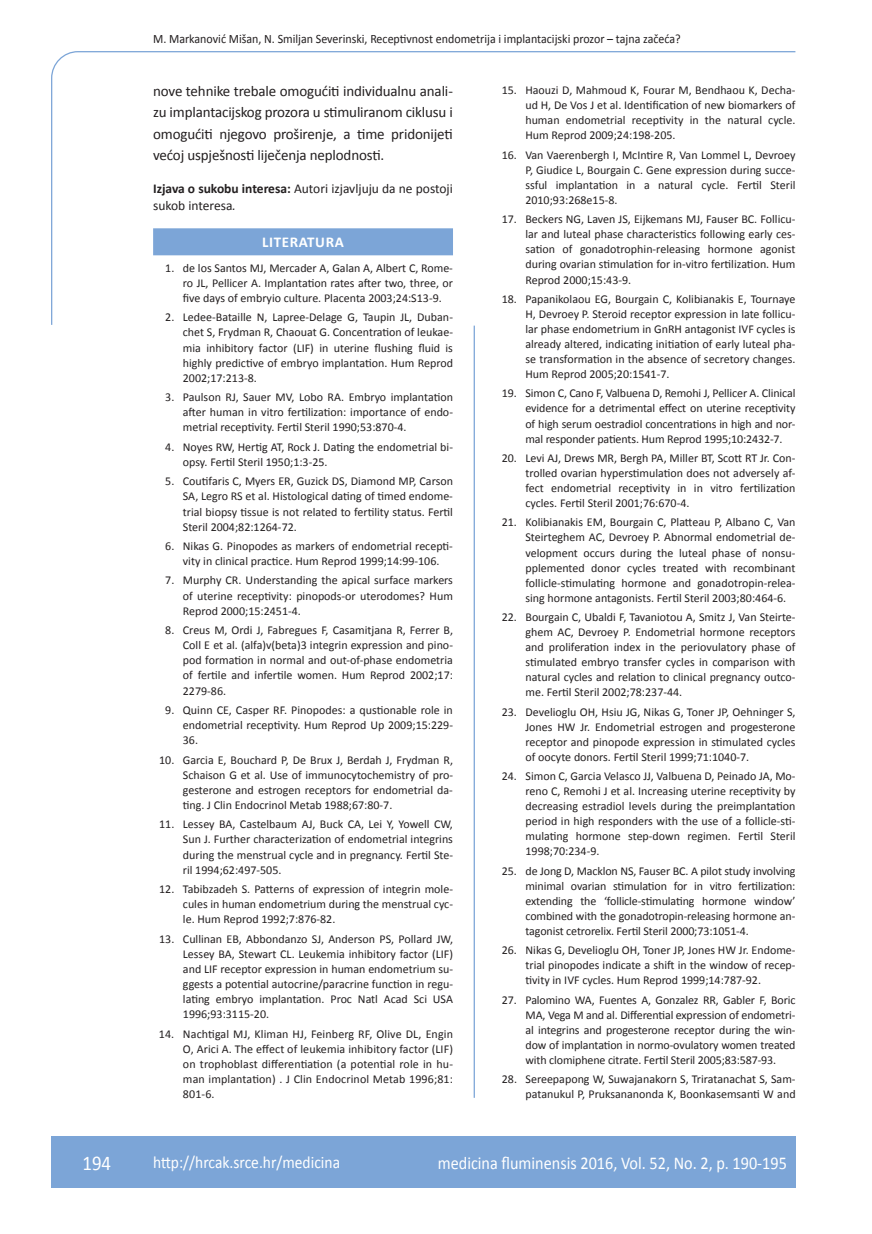
<style>
.page{position:relative;width:872px;height:1234px;background:#fff}
.page>*{position:absolute;margin:0;border:0;box-sizing:border-box;transform-origin:0 0}
.t1{font:21px "Calibri";color:#fff;scale:.9 1}
.t2{font:18px "Calibri";color:#fff;scale:.9 1}
.t3{font:17.25px "Calibri";color:#fff;scale:.9 1}
.t4{font:15px/21.1px "Calibri";letter-spacing:-.01em;color:#231f20;text-align:justify}
.t5{font:700 15px "Calibri";letter-spacing:.04em;color:#fff}
.t6{font:13.5px/16.6px "Calibri";color:#231f20}
.t7{font:12.75px "Calibri";color:#231f20;scale:.94 1}
.t8{font:12px/15px "Calibri";color:#231f20;text-align:justify}
.s1{font-weight:700}
.s2{font-style:italic}
</style>
<div class="page">
<svg style="left:51px;top:51px;width:745px;height:274px"></svg>
<hr style="left:473px;top:325px;width:2px;height:772px;background:#7ca5d7">
<div style="left:51px;top:1135px;width:744px;height:51px;background:#7ca5d7"></div>
<div style="left:153px;top:228px;width:300px;height:27px;background:#7ca5d7"></div>
<p class="t7" style="left:153px;top:30px;width:563px">M. Markanović Mišan, N. Smiljan Severinski, Receptivnost endometrija i implantacijski prozor – tajna začeća?</p>
<p class="t4" style="left:153px;top:80px;width:301px">nove tehnike trebale omogućiti individualnu anali&shy;zu implantacijskog prozora u stimuliranom ciklusu i omogućiti njegovo proširenje, a time pridonijeti većoj uspješnosti liječenja neplodnosti.</p>
<p class="t6" style="left:153px;top:180px;width:301px"><span class="s1">Izjava o sukobu interesa:</span> Autori izjavljuju da ne postoji sukob interesa<span class="s2">.</span></p>
<p class="t5" style="left:262px;top:233px;width:83px">LITERATURA</p>
<p class="t8" style="left:183px;top:259px;width:271px;text-indent:-18px">1. de los Santos MJ, Mercader A, Galan A, Albert C, Rome&shy;ro JL, Pellicer A. Implantation rates after two, three, or five days of embryio culture. Placenta 2003;24:S13-9.</p>
<p class="t8" style="left:183px;top:309px;width:272px;text-indent:-18px">2. Ledee-Bataille N, Lapree-Delage G, Taupin JL, Duban&shy;chet S, Frydman R, Chaouat G. Concentration of leukae&shy;mia inhibitory factor (LIF) in uterine flushing fluid is highly predictive of embryo implantation. Hum Reprod 2002;17:213-8.</p>
<p class="t8" style="left:183px;top:389px;width:272px;text-indent:-18px">3. Paulson RJ, Sauer MV, Lobo RA. Embryo implantation after human in vitro fertilization: importance of endo&shy;metrial receptivity. Fertil Steril 1990;53:870-4.</p>
<p class="t8" style="left:183px;top:438px;width:272px;text-indent:-18px">4. Noyes RW, Hertig AT, Rock J. Dating the endometrial bi&shy;opsy. Fertil Steril 1950;1:3-25.</p>
<p class="t8" style="left:183px;top:473px;width:272px;text-indent:-18px">5. Coutifaris C, Myers ER, Guzick DS, Diamond MP, Carson SA, Legro RS et al. Histological dating of timed endome&shy;trial biopsy tissue is not related to fertility status. Fertil Steril 2004;82:1264-72.</p>
<p class="t8" style="left:165px;top:537px;width:289px;text-align:center">6. Nikas G. Pinopodes as markers of endometrial recepti&shy;vity in clinical practice. Hum Reprod 1999;14:99-106.</p>
<p class="t8" style="left:183px;top:572px;width:271px;text-indent:-18px">7. Murphy CR. Understanding the apical surface markers of uterine receptivity: pinopods-or uterodomes? Hum Reprod 2000;15:2451-4.</p>
<p class="t8" style="left:183px;top:622px;width:272px;text-indent:-18px">8. Creus M, Ordi J, Fabregues F, Casamitjana R, Ferrer B, Coll E et al. (alfa)v(beta)3 integrin expression and pino&shy;pod formation in normal and out-of-phase endometria of fertile and infertile women. Hum Reprod 2002;17:<br>2279-86.</p>
<p class="t8" style="left:183px;top:701px;width:272px;text-indent:-18px">9. Quinn CE, Casper RF. Pinopodes: a qustionable role in endometrial receptivity. Hum Reprod Up 2009;15:229- 36.</p>
<p class="t8" style="left:183px;top:751px;width:271px;text-indent:-24px">10. Garcia E, Bouchard P, De Brux J, Berdah J, Frydman R, Schaison G et al. Use of immunocytochemistry of pro&shy;gesterone and estrogen receptors for endometrial da&shy;ting. J Clin Endocrinol Metab 1988;67:80-7.</p>
<p class="t8" style="left:183px;top:816px;width:272px;text-indent:-24px">11. Lessey BA, Castelbaum AJ, Buck CA, Lei Y, Yowell CW, Sun J. Further characterization of endometrial integrins during the menstrual cycle and in pregnancy. Fertil Ste&shy;ril 1994;62:497-505.</p>
<p class="t8" style="left:183px;top:880px;width:271px;text-indent:-24px">12. Tabibzadeh S. Patterns of expression of integrin mole&shy;cules in human endometrium during the menstrual cyc&shy;le. Hum Reprod 1992;7:876-82.</p>
<p class="t8" style="left:183px;top:930px;width:272px;text-indent:-24px">13. Cullinan EB, Abbondanzo SJ, Anderson PS, Pollard JW, Lessey BA, Stewart CL. Leukemia inhibitory factor (LIF) and LIF receptor expression in human endometrium su&shy;ggests a potential autocrine/paracrine function in regu&shy;lating embryo implantation. Proc Natl Acad Sci USA 1996;93:3115-20.</p>
<p class="t8" style="left:183px;top:1025px;width:271px;text-indent:-24px">14. Nachtigal MJ, Kliman HJ, Feinberg RF, Olive DL, Engin O, Arici A. The effect of leukemia inhibitory factor (LIF) on trophoblast differentiation (a potential role in hu&shy;man implantation) . J Clin Endocrinol Metab 1996;81:<br>801-6.</p>
<p class="t8" style="left:525px;top:82px;width:271px;text-indent:-24px">15. Haouzi D, Mahmoud K, Fourar M, Bendhaou K, Decha&shy;ud H, De Vos J et al. Identification of new biomarkers of human endometrial receptivity in the natural cycle.<br>Hum Reprod 2009;24:198-205.</p>
<p class="t8" style="left:525px;top:147px;width:271px;text-indent:-24px">16. Van Vaerenbergh I, McIntire R, Van Lommel L, Devroey P, Giudice L, Bourgain C. Gene expression during succe&shy;ssful implantation in a natural cycle. Fertil Steril 2010;93:268e15-8.</p>
<p class="t8" style="left:525px;top:211px;width:271px;text-indent:-24px">17. Beckers NG, Laven JS, Eijkemans MJ, Fauser BC. Follicu&shy;lar and luteal phase characteristics following early ces&shy;sation of gonadotrophin-releasing hormone agonist during ovarian stimulation for in-vitro fertilization. Hum Reprod 2000;15:43-9.</p>
<p class="t8" style="left:525px;top:291px;width:272px;text-indent:-24px">18. Papanikolaou EG, Bourgain C, Kolibianakis E, Tournaye H, Devroey P. Steroid receptor expression in late follicu&shy;lar phase endometrium in GnRH antagonist IVF cycles is already altered, indicating initiation of early luteal pha&shy;se transformation in the absence of secretory changes.<br>Hum Reprod 2005;20:1541-7.</p>
<p class="t8" style="left:525px;top:385px;width:271px;text-indent:-24px">19. Simon C, Cano F, Valbuena D, Remohi J, Pellicer A. Clinical evidence for a detrimental effect on uterine receptivity of high serum oestradiol concentrations in high and nor&shy;mal responder patients. Hum Reprod 1995;10:2432-7.</p>
<p class="t8" style="left:525px;top:450px;width:271px;text-indent:-24px">20. Levi AJ, Drews MR, Bergh PA, Miller BT, Scott RT Jr. Con&shy;trolled ovarian hyperstimulation does not adversely af&shy;fect endometrial receptivity in in vitro fertilization cycles. Fertil Steril 2001;76:670-4.</p>
<p class="t8" style="left:525px;top:514px;width:271px;text-indent:-24px">21. Kolibianakis EM, Bourgain C, Platteau P, Albano C, Van Steirteghem AC, Devroey P. Abnormal endometrial de&shy;velopment occurs during the luteal phase of nonsu&shy;pplemented donor cycles treated with recombinant follicle-stimulating hormone and gonadotropin-relea&shy;sing hormone antagonists. Fertil Steril 2003;80:464-6.</p>
<p class="t8" style="left:525px;top:609px;width:271px;text-indent:-24px">22. Bourgain C, Ubaldi F, Tavaniotou A, Smitz J, Van Steirte&shy;ghem AC, Devroey P. Endometrial hormone receptors and proliferation index in the periovulatory phase of stimulated embryo transfer cycles in comparison with natural cycles and relation to clinical pregnancy outco&shy;me. Fertil Steril 2002;78:237-44.</p>
<p class="t8" style="left:525px;top:703px;width:271px;text-indent:-24px">23. Develioglu OH, Hsiu JG, Nikas G, Toner JP, Oehninger S, Jones HW Jr. Endometrial estrogen and progesterone receptor and pinopode expression in stimulated cycles of oocyte donors. Fertil Steril 1999;71:1040-7.</p>
<p class="t8" style="left:525px;top:767px;width:272px;text-indent:-24px">24. Simon C, Garcia Velasco JJ, Valbuena D, Peinado JA, Mo&shy;reno C, Remohi J et al. Increasing uterine receptivity by decreasing estradiol levels during the preimplantation period in high responders with the use of a follicle-sti&shy;mulating hormone step-down regimen. Fertil Steril 1998;70:234-9.</p>
<p class="t8" style="left:525px;top:862px;width:271px;text-indent:-24px">25. de Jong D, Macklon NS, Fauser BC. A pilot study involving minimal ovarian stimulation for in vitro fertilization: extending the ‘follicle-stimulating hormone window’ combined with the gonadotropin-releasing hormone an&shy;tagonist cetrorelix. Fertil Steril 2000;73:1051-4.</p>
<p class="t8" style="left:525px;top:942px;width:271px;text-indent:-24px">26. Nikas G, Develioglu OH, Toner JP, Jones HW Jr. Endome&shy;trial pinopodes indicate a shift in the window of recep&shy;tivity in IVF cycles. Hum Reprod 1999;14:787-92.</p>
<p class="t8" style="left:525px;top:991px;width:271px;text-indent:-24px">27. Palomino WA, Fuentes A, Gonzalez RR, Gabler F, Boric MA, Vega M and al. Differential expression of endometri&shy;al integrins and progesterone receptor during the win&shy;dow of implantation in normo-ovulatory women treated with clomiphene citrate. Fertil Steril 2005;83:587-93.</p>
<p class="t8" style="left:502px;top:1070px;width:295px;text-align:right">28. Sereepapong W, Suwajanakorn S, Triratanachat S, Sam&shy;patanukul P, Pruksananonda K, Boonkasemsanti W and</p>
<h1 class="t1" style="left:82px;top:1149px;width:33px">194</h1>
<h3 class="t3" style="left:153px;top:1150px;width:209px">http://hrcak.srce.hr/medicina</h3>
<h2 class="t2" style="left:438px;top:1151px;width:389px">medicina fluminensis 2016, Vol. 52, No. 2, p. 190-195</h2>
</div>
